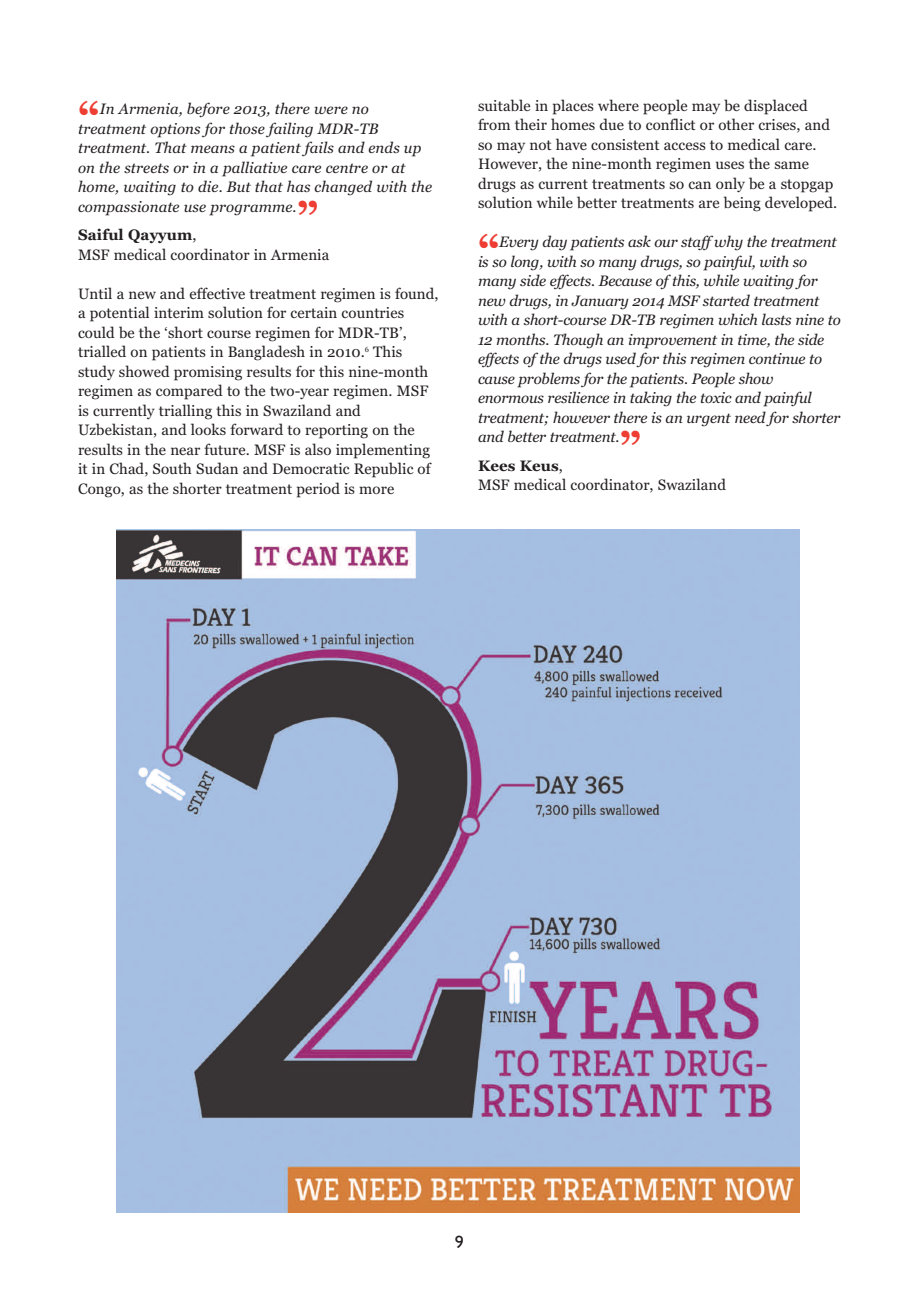
<style>
.page{position:relative;width:919px;height:1289px;background:#fff}
.page>*{position:absolute;margin:0;border:0;box-sizing:border-box;transform-origin:0 0}
.t1{font:700 42px "Georgia";color:#ee3e34}
.t2{font:18px "Gill Sans";color:#231f20}
.t3{font:15px/19.5px "Georgia";letter-spacing:.005em;color:#231f20}
.t4{font:italic 15px/19.5px "Georgia";letter-spacing:-.01em;color:#231f20}
.t5{font:700 15px "Georgia";letter-spacing:.01em;color:#231f20}
.s1{font-weight:400}
</style>
<div class="page">
<img style="left:117px;top:529px;width:682px;height:683px">
<h1 class="t1" style="left:78px;top:90px;width:23px">“</h1>
<p class="t4" style="left:78px;top:99px;width:355px;text-indent:22px">In Armenia, before 2013, there were no treatment options for those failing MDR-TB treatment. That means a patient fails and ends up on the streets or in a palliative care centre or at home, waiting to die. But that has changed with the compassionate use programme.</p>
<p class="t5" style="left:78px;top:225px;width:120px">Saiful Qayyum<span class="s1">,</span></p>
<h1 class="t1" style="left:296px;top:190px;width:23px">”</h1>
<p class="t3" style="left:78px;top:245px;width:253px">MSF medical coordinator in Armenia</p>
<p class="t3" style="left:78px;top:284px;width:362px">Until a new and effective treatment regimen is found, a potential interim solution for certain countries could be the ‘short course regimen for MDR-TB’, trialled on patients in Bangladesh in 2010.<sup>6</sup> This study showed promising results for this nine-month regimen as compared to the two-year regimen. MSF is currently trialling this in Swaziland and Uzbekistan, and looks forward to reporting on the results in the near future. MSF is also implementing it in Chad, South Sudan and Democratic Republic of Congo, as the shorter treatment period is more</p>
<p class="t3" style="left:478px;top:96px;width:361px">suitable in places where people may be displaced from their homes due to conflict or other crises, and so may not have consistent access to medical care.<br>However, the nine-month regimen uses the same drugs as current treatments so can only be a stopgap solution while better treatments are being developed.</p>
<h1 class="t1" style="left:478px;top:223px;width:23px">“</h1>
<p class="t4" style="left:478px;top:232px;width:364px;text-indent:21px">Every day patients ask our staff why the treatment is so long, with so many drugs, so painful, with so many side effects. Because of this, while waiting for new drugs, in January 2014 MSF started treatment with a short-course DR-TB regimen which lasts nine to 12 months. Though an improvement in time, the side effects of the drugs used for this regimen continue to cause problems for the patients. People show enormous resilience in taking the toxic and painful treatment; however there is an urgent need for shorter and better treatment.</p>
<p class="t5" style="left:478px;top:456px;width:86px">Kees Keus<span class="s1">,</span></p>
<h1 class="t1" style="left:619px;top:420px;width:23px">”</h1>
<p class="t3" style="left:478px;top:476px;width:249px">MSF medical coordinator, Swaziland</p>
<p class="t2" style="left:455px;top:1231px;width:10px">9</p>
</div>
